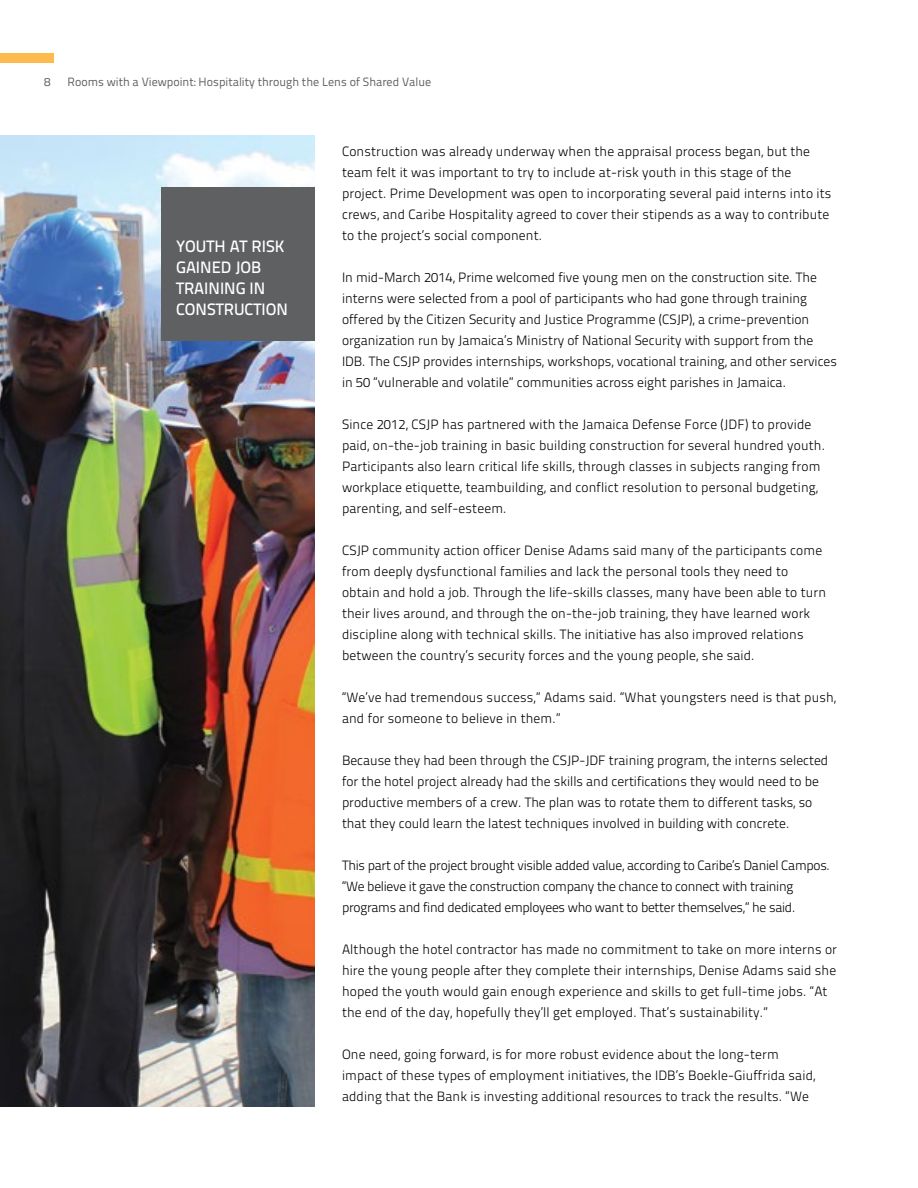
<style>
.page{position:relative;width:918px;height:1188px;background:#fff}
.page>*{position:absolute;margin:0;border:0;box-sizing:border-box;transform-origin:0 0}
.t1{font:16.5px/21px "Titillium Text 25 L 600 wt";color:#fff}
.t2{font:13.5px/21px "Titillium Text 25 L 250 wt";letter-spacing:.01em;color:#000}
.t3{font:13.5px/21px "Titillium Text 25 L 250 wt";letter-spacing:-.02em;color:#000}
.t4{font:12px "Titillium Text 25 L 400 wt";color:#5f6062}
</style>
<div class="page">
<div style="left:0;top:53px;width:54px;height:10px;background:#fdba4d"></div>
<img style="left:0;top:135px;width:315px;height:972px">
<div style="left:161px;top:187px;width:154px;height:154px;background:#5f6062"></div>
<p class="t4" style="left:44px;top:73px;width:8px">8</p>
<p class="t4" style="left:68px;top:73px;width:365px">Rooms with a Viewpoint: Hospitality through the Lens of Shared Value</p>
<p class="t1" style="left:176px;top:234px;width:113px">YOUTH AT RISK<br>GAINED JOB<br>TRAINING IN<br>CONSTRUCTION</p>
<p class="t2" style="left:342px;top:140px;width:491px">Construction was already underway when the appraisal process began, but the team felt it was important to try to include at-risk youth in this stage of the project. Prime Development was open to incorporating several paid interns into its crews, and Caribe Hospitality agreed to cover their stipends as a way to contribute to the project’s social component.</p>
<p class="t2" style="left:342px;top:266px;width:497px">In mid-March 2014, Prime welcomed five young men on the construction site. The interns were selected from a pool of participants who had gone through training offered by the Citizen Security and Justice Programme (CSJP), a crime-prevention organization run by Jamaica’s Ministry of National Security with support from the IDB. The CSJP provides internships, workshops, vocational training, and other services in 50 “vulnerable and volatile” communities across eight parishes in Jamaica.</p>
<p class="t2" style="left:342px;top:413px;width:485px">Since 2012, CSJP has partnered with the Jamaica Defense Force (JDF) to provide paid, on-the-job training in basic building construction for several hundred youth.<br>Participants also learn critical life skills, through classes in subjects ranging from workplace etiquette, teambuilding, and conflict resolution to personal budgeting, parenting, and self-esteem.</p>
<p class="t2" style="left:342px;top:539px;width:486px">CSJP community action officer Denise Adams said many of the participants come from deeply dysfunctional families and lack the personal tools they need to obtain and hold a job. Through the life-skills classes, many have been able to turn their lives around, and through the on-the-job training, they have learned work discipline along with technical skills. The initiative has also improved relations between the country’s security forces and the young people, she said.</p>
<p class="t2" style="left:342px;top:686px;width:496px">“We’ve had tremendous success,” Adams said. “What youngsters need is that push, and for someone to believe in them.”</p>
<p class="t2" style="left:342px;top:749px;width:488px">Because they had been through the CSJP-JDF training program, the interns selected for the hotel project already had the skills and certifications they would need to be productive members of a crew. The plan was to rotate them to different tasks, so that they could learn the latest techniques involved in building with concrete.</p>
<p class="t3" style="left:342px;top:854px;width:490px">This part of the project brought visible added value, according to Caribe’s Daniel Campos. “We believe it gave the construction company the chance to connect with training programs and find dedicated employees who want to better themselves,” he said.</p>
<p class="t2" style="left:342px;top:938px;width:497px">Although the hotel contractor has made no commitment to take on more interns or hire the young people after they complete their internships, Denise Adams said she hoped the youth would gain enough experience and skills to get full-time jobs. “At the end of the day, hopefully they’ll get employed. That’s sustainability.”</p>
<p class="t2" style="left:342px;top:1043px;width:475px">One need, going forward, is for more robust evidence about the long-term impact of these types of employment initiatives, the IDB’s Boekle-Giuffrida said, adding that the Bank is investing additional resources to track the results. “We</p>
</div>
